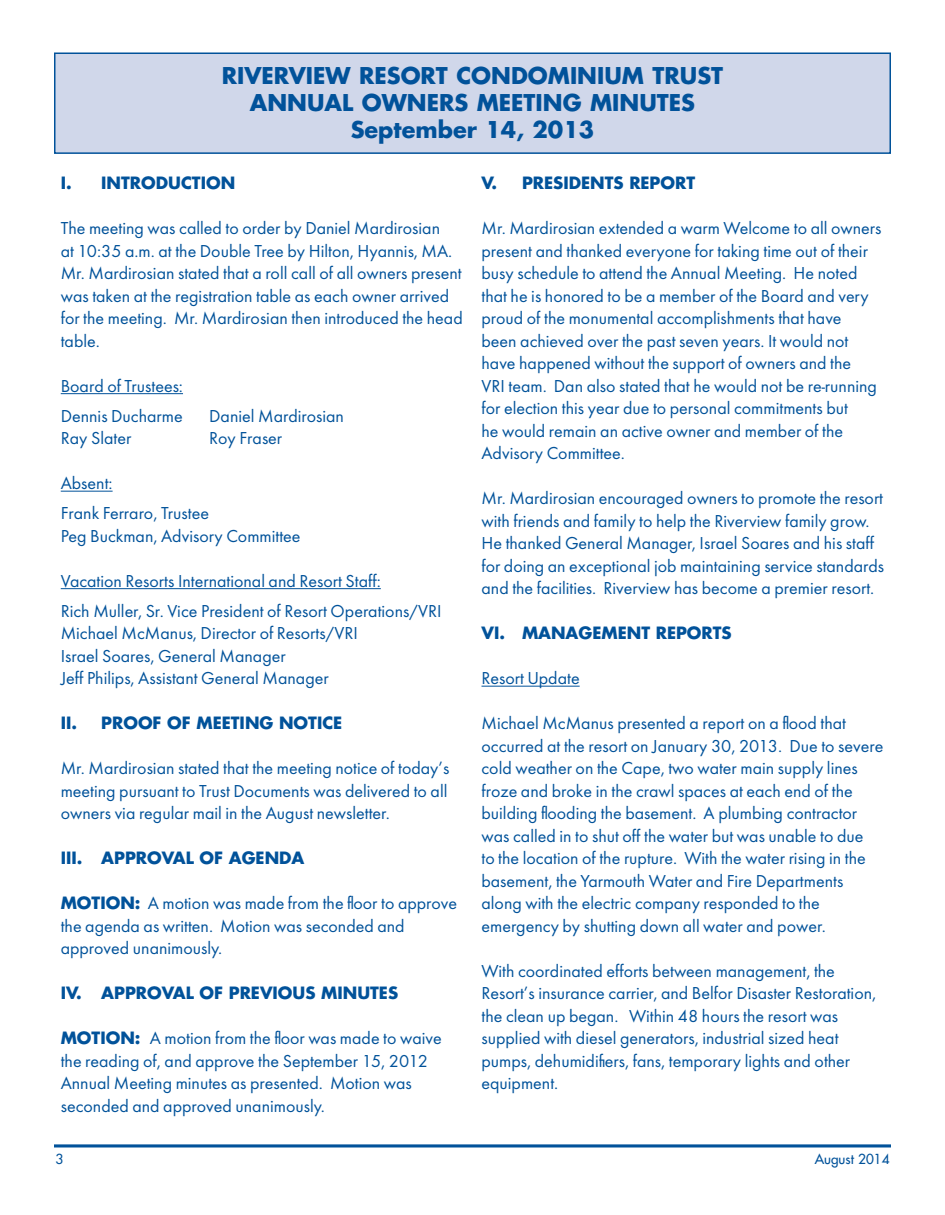
<style>
.page{position:relative;width:945px;height:1215px;background:#fff}
.page>*{position:absolute;margin:0;border:0;box-sizing:border-box;transform-origin:0 0}
.t1{font:700 22.5px/27px "Futura";color:#01529a;text-align:center}
.t2{font:18px/22.5px "Futura";color:#01529a}
.t3{font:700 16.5px "Futura";color:#01529a}
.t4{font:13.5px "Futura";color:#01529a}
.s1{font-weight:700;font-size:16.5px}
</style>
<div class="page">
<svg style="left:54px;top:1144px;width:837px;height:4px;background:#3a78b0"></svg>
<div style="left:55px;top:53px;width:835px;height:100px;background:#d0d7ea"></div>
<div style="left:54px;top:52px;width:837px;height:102px;border:2px solid #01529a"></div>
<hr style="left:61px;top:393px;width:122px;height:1px;background:#01529a">
<hr style="left:61px;top:491px;width:52px;height:1px;background:#01529a">
<hr style="left:61px;top:588px;width:320px;height:1px;background:#01529a">
<hr style="left:482px;top:686px;width:98px;height:1px;background:#01529a">
<p class="t1" style="left:222px;top:61px;width:503px">RIVERVIEW RESORT CONDOMINIUM TRUST<br>ANNUAL OWNERS MEETING MINUTES<br>September 14, 2013</p>
<p class="t3" style="left:61px;top:171px;width:176px">I. INTRODUCTION</p>
<p class="t2" style="left:61px;top:218px;width:404px">The meeting was called to order by Daniel Mardirosian<br>at 10:35 a.m. at the Double Tree by Hilton, Hyannis, MA.<br>Mr. Mardirosian stated that a roll call of all owners present was taken at the registration table as each owner arrived for the meeting. Mr. Mardirosian then introduced the head table.</p>
<p class="t2" style="left:61px;top:372px;width:124px;line-height:30px">Board of Trustees:<br>Dennis Ducharme</p>
<p class="t3" style="left:482px;top:171px;width:215px">V. PRESIDENTS REPORT</p>
<p class="t2" style="left:482px;top:218px;width:401px">Mr. Mardirosian extended a warm Welcome to all owners present and thanked everyone for taking time out of their busy schedule to attend the Annual Meeting. He noted that he is honored to be a member of the Board and very proud of the monumental accomplishments that have<br>been achieved over the past seven years. It would not have happened without the support of owners and the<br>VRI team. Dan also stated that he would not be re-running for election this year due to personal commitments but<br>he would remain an active owner and member of the Advisory Committee.</p>
<p class="t2" style="left:482px;top:488px;width:404px">Mr. Mardirosian encouraged owners to promote the resort with friends and family to help the Riverview family grow.<br>He thanked General Manager, Israel Soares and his staff for doing an exceptional job maintaining service standards and the facilities. Riverview has become a premier resort.</p>
<p class="t3" style="left:482px;top:621px;width:252px">VI. MANAGEMENT REPORTS</p>
<p class="t2" style="left:482px;top:668px;width:100px">Resort Update</p>
<p class="t2" style="left:482px;top:713px;width:403px">Michael McManus presented a report on a flood that occurred at the resort on January 30, 2013. Due to severe cold weather on the Cape, two water main supply lines froze and broke in the crawl spaces at each end of the building flooding the basement. A plumbing contractor was called in to shut off the water but was unable to due<br>to the location of the rupture. With the water rising in the basement, the Yarmouth Water and Fire Departments along with the electric company responded to the emergency by shutting down all water and power.</p>
<p class="t2" style="left:482px;top:961px;width:396px">With coordinated efforts between management, the Resort’s insurance carrier, and Belfor Disaster Restoration, the clean up began. Within 48 hours the resort was supplied with diesel generators, industrial sized heat pumps, dehumidifiers, fans, temporary lights and other equipment.</p>
<p class="t2" style="left:209px;top:406px;width:136px">Daniel Mardirosian</p>
<p class="t2" style="left:61px;top:428px;width:72px">Ray Slater</p>
<p class="t2" style="left:209px;top:428px;width:75px">Roy Fraser</p>
<p class="t2" style="left:61px;top:470px;width:150px;line-height:30px">Absent:<br>Frank Ferraro, Trustee</p>
<p class="t2" style="left:61px;top:526px;width:241px">Peg Buckman, Advisory Committee</p>
<p class="t2" style="left:61px;top:567px;width:382px;line-height:30px">Vacation Resorts International and Resort Staff:<br>Rich Muller, Sr. Vice President of Resort Operations/VRI</p>
<p class="t2" style="left:61px;top:623px;width:299px">Michael McManus, Director of Resorts/VRI<br>Israel Soares, General Manager<br>Jeff Philips, Assistant General Manager</p>
<p class="t3" style="left:61px;top:711px;width:283px">II. PROOF OF MEETING NOTICE</p>
<p class="t2" style="left:61px;top:758px;width:390px;text-align:justify">Mr. Mardirosian stated that the meeting notice of today’s meeting pursuant to Trust Documents was delivered to all owners via regular mail in the August newsletter.</p>
<p class="t3" style="left:61px;top:846px;width:245px">III. APPROVAL OF AGENDA</p>
<p class="t2" style="left:61px;top:893px;width:398px"><span class="s1">MOTION:</span> A motion was made from the floor to approve the agenda as written. Motion was seconded and approved unanimously.</p>
<p class="t3" style="left:61px;top:981px;width:339px">IV. APPROVAL OF PREVIOUS MINUTES</p>
<p class="t2" style="left:61px;top:1028px;width:383px"><span class="s1">MOTION:</span> A motion from the floor was made to waive the reading of, and approve the September 15, 2012<br>Annual Meeting minutes as presented. Motion was seconded and approved unanimously.</p>
<p class="t4" style="left:56px;top:1150px;width:9px">3</p>
<p class="t4" style="left:815px;top:1150px;width:76px">August 2014</p>
</div>
